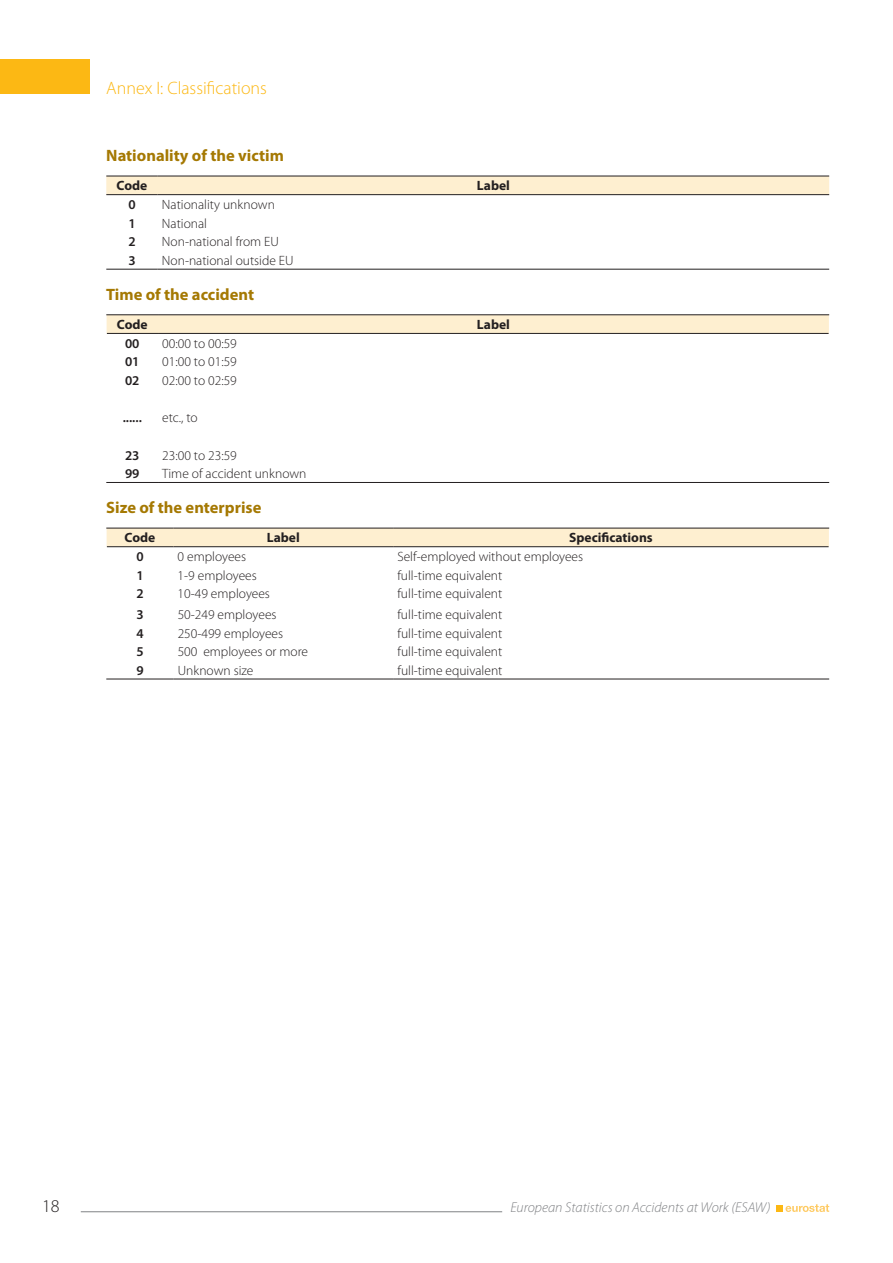
<style>
.page{position:relative;width:893px;height:1263px;background:#fff}
.page>*{position:absolute;margin:0;border:0;box-sizing:border-box;transform-origin:0 0}
.t1{font:300 18px "Myriad Pro";color:#fcb814}
.t2{font:300 18px "Myriad Pro";color:#231f20}
.t3{font:700 16.5px "Myriad Pro";color:#a57903}
.t4{font:italic 300 14.25px "Myriad Pro";color:#808285}
.t5{font:300 13.5px "Myriad Pro";color:#231f20}
.t6{font:700 13.5px "Myriad Pro";color:#231f20}
.t7{font:600 13.5px "Myriad Pro";color:#231f20}
</style>
<div class="page">
<div style="left:0;top:60px;width:89px;height:34px;background:#fcb814"></div>
<div style="left:776px;top:1205px;width:6px;height:7px;background:#fcb814"></div>
<svg style="left:785px;top:1204px;width:44px;height:8px"></svg>
<hr style="left:81px;top:1211px;width:421px;height:1px;background:#808285">
<div style="left:106px;top:177px;width:723px;height:17px;background:#feefd0"></div>
<hr style="left:106px;top:176px;width:52px;height:1px;background:#231f20">
<hr style="left:158px;top:176px;width:671px;height:1px;background:#231f20">
<hr style="left:106px;top:194px;width:52px;height:1px;background:#231f20">
<hr style="left:158px;top:194px;width:671px;height:1px;background:#231f20">
<hr style="left:106px;top:269px;width:52px;height:1px;background:#231f20">
<hr style="left:158px;top:269px;width:671px;height:1px;background:#231f20">
<svg style="left:107px;top:315px;width:722px;height:18px"></svg>
<hr style="left:106px;top:314px;width:52px;height:1px;background:#231f20">
<hr style="left:158px;top:314px;width:671px;height:1px;background:#231f20">
<hr style="left:107px;top:333px;width:51px;height:1px;background:#231f20">
<hr style="left:158px;top:333px;width:671px;height:1px;background:#231f20">
<hr style="left:106px;top:482px;width:52px;height:1px;background:#231f20">
<hr style="left:158px;top:482px;width:671px;height:1px;background:#231f20">
<div style="left:107px;top:529px;width:722px;height:17px;background:#feefd0"></div>
<hr style="left:106px;top:528px;width:67px;height:1px;background:#231f20">
<hr style="left:173px;top:528px;width:220px;height:1px;background:#231f20">
<hr style="left:393px;top:528px;width:436px;height:1px;background:#231f20">
<hr style="left:107px;top:546px;width:66px;height:1px;background:#231f20">
<hr style="left:173px;top:546px;width:220px;height:1px;background:#231f20">
<hr style="left:393px;top:546px;width:436px;height:1px;background:#231f20">
<hr style="left:106px;top:679px;width:67px;height:1px;background:#231f20">
<hr style="left:173px;top:679px;width:220px;height:1px;background:#231f20">
<hr style="left:393px;top:679px;width:436px;height:1px;background:#231f20">
<h1 class="t1" style="left:106px;top:78px;width:162px">Annex I: Classifications</h1>
<p class="t3" style="left:106px;top:146px;width:179px">Nationality of the victim</p>
<p class="t6" style="left:117px;top:178px;width:32px">Code</p>
<p class="t6" style="left:477px;top:178px;width:34px">Label</p>
<p class="t7" style="left:128px;top:197px;width:9px">0</p>
<p class="t5" style="left:162px;top:197px;width:114px">Nationality unknown</p>
<p class="t7" style="left:128px;top:216px;width:9px">1</p>
<p class="t5" style="left:162px;top:216px;width:47px">National</p>
<p class="t7" style="left:128px;top:234px;width:9px">2</p>
<p class="t5" style="left:162px;top:234px;width:119px">Non-national from EU</p>
<p class="t7" style="left:128px;top:253px;width:9px">3</p>
<p class="t5" style="left:162px;top:253px;width:133px">Non-national outside EU</p>
<p class="t3" style="left:106px;top:285px;width:149px">Time of the accident</p>
<p class="t6" style="left:117px;top:317px;width:32px">Code</p>
<p class="t6" style="left:477px;top:317px;width:34px">Label</p>
<p class="t7" style="left:125px;top:336px;width:16px">00</p>
<p class="t5" style="left:162px;top:336px;width:76px">00:00 to 00:59</p>
<p class="t7" style="left:125px;top:354px;width:16px">01</p>
<p class="t5" style="left:162px;top:354px;width:76px">01:00 to 01:59</p>
<p class="t7" style="left:125px;top:373px;width:16px">02</p>
<p class="t5" style="left:162px;top:373px;width:76px">02:00 to 02:59</p>
<p class="t7" style="left:123px;top:410px;width:21px">......</p>
<p class="t5" style="left:162px;top:410px;width:37px">etc., to</p>
<p class="t7" style="left:125px;top:448px;width:16px">23</p>
<p class="t5" style="left:162px;top:448px;width:76px">23:00 to 23:59</p>
<p class="t7" style="left:125px;top:466px;width:16px">99</p>
<p class="t5" style="left:162px;top:466px;width:146px">Time of accident unknown</p>
<p class="t3" style="left:106px;top:498px;width:157px">Size of the enterprise</p>
<p class="t6" style="left:125px;top:530px;width:32px">Code</p>
<p class="t6" style="left:267px;top:530px;width:34px">Label</p>
<p class="t6" style="left:569px;top:530px;width:85px">Specifications</p>
<p class="t7" style="left:136px;top:549px;width:9px">0</p>
<p class="t5" style="left:178px;top:549px;width:70px">0 employees</p>
<p class="t5" style="left:397px;top:549px;width:187px">Self-employed without employees</p>
<p class="t7" style="left:136px;top:568px;width:9px">1</p>
<p class="t5" style="left:178px;top:568px;width:81px">1-9 employees</p>
<p class="t5" style="left:397px;top:568px;width:106px">full-time equivalent</p>
<p class="t7" style="left:136px;top:586px;width:9px">2</p>
<p class="t5" style="left:178px;top:586px;width:94px">10-49 employees</p>
<p class="t5" style="left:397px;top:586px;width:106px">full-time equivalent</p>
<p class="t7" style="left:136px;top:607px;width:9px">3</p>
<p class="t5" style="left:178px;top:607px;width:100px">50-249 employees</p>
<p class="t5" style="left:397px;top:607px;width:106px">full-time equivalent</p>
<p class="t7" style="left:136px;top:625px;width:9px">4</p>
<p class="t5" style="left:178px;top:626px;width:107px">250-499 employees</p>
<p class="t5" style="left:397px;top:626px;width:106px">full-time equivalent</p>
<p class="t7" style="left:136px;top:644px;width:9px">5</p>
<p class="t5" style="left:178px;top:644px;width:132px">500 employees or more</p>
<p class="t5" style="left:397px;top:644px;width:106px">full-time equivalent</p>
<p class="t7" style="left:136px;top:663px;width:9px">9</p>
<p class="t5" style="left:178px;top:663px;width:77px">Unknown size</p>
<p class="t5" style="left:397px;top:663px;width:106px">full-time equivalent</p>
<h1 class="t2" style="left:42px;top:1196px;width:19px">18</h1>
<p class="t4" style="left:510px;top:1200px;width:262px">European Statistics on Accidents at Work (ESAW)</p>
</div>
